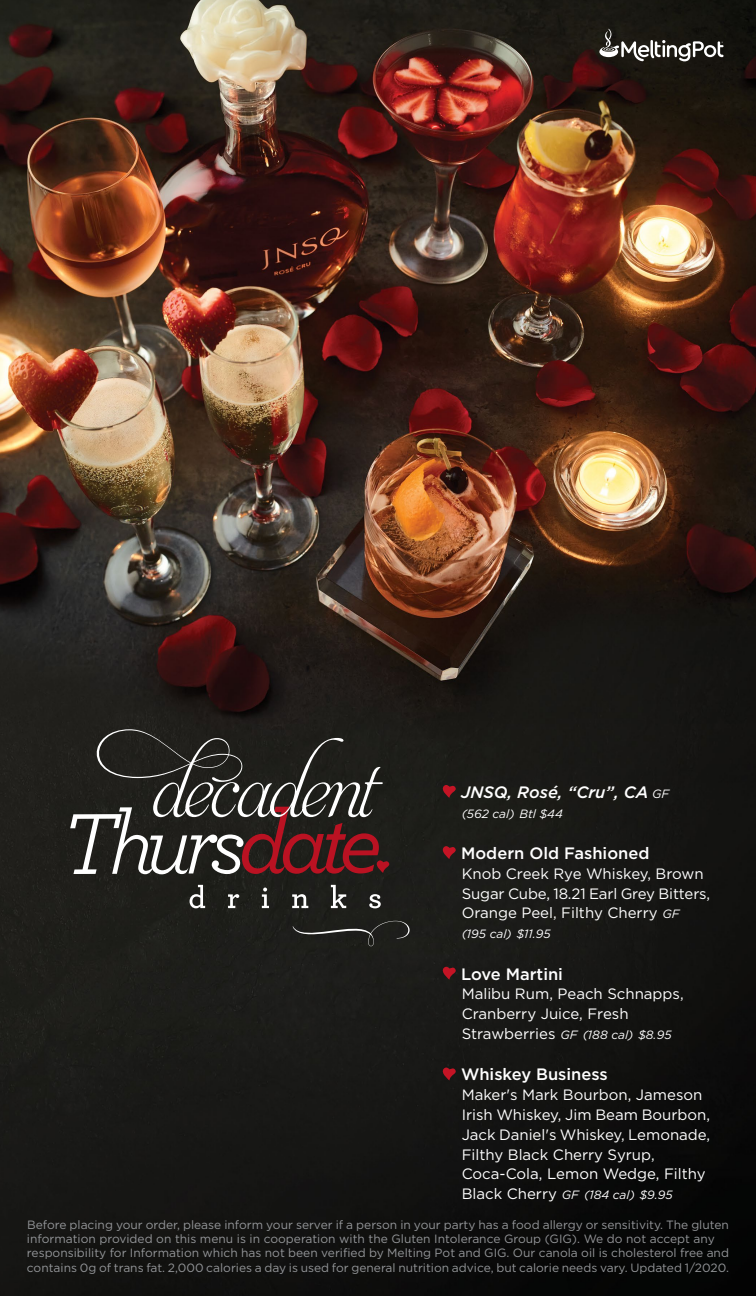
<style>
.page{position:relative;width:756px;height:1296px;background:#fff}
.page>*{position:absolute;margin:0;border:0;box-sizing:border-box;transform-origin:0 0}
.t1{font:500 16.5px "Gotham";color:#fff}
.t2{font:italic 500 16.5px "Gotham";color:#fff}
.t3{font:15px/19.8px "Gotham";color:#fff}
.t4{font:12px/14.4px "Gotham";color:#939598}
.t5{font:italic 12px "Gotham";color:#fff}
.s1{font-weight:400;font-size:12px}
.s2{font-style:italic;font-size:12px}
.s3{font-style:normal;font-size:15px}
</style>
<div class="page">
<img style="left:0;top:0;width:756px;height:1296px">
<svg style="left:443px;top:785px;width:13px;height:13px"></svg>
<svg style="left:443px;top:846px;width:13px;height:13px"></svg>
<svg style="left:443px;top:967px;width:13px;height:13px"></svg>
<svg style="left:443px;top:1068px;width:13px;height:12px"></svg>
<svg style="left:599px;top:29px;width:125px;height:32px;background:#4c4a46"></svg>
<svg style="left:293px;top:919px;width:117px;height:27px;background:#2a2a27"></svg>
<svg style="left:190px;top:885px;width:15px;height:23px"></svg>
<svg style="left:228px;top:894px;width:11px;height:14px"></svg>
<svg style="left:262px;top:888px;width:7px;height:20px"></svg>
<svg style="left:292px;top:894px;width:16px;height:14px"></svg>
<svg style="left:331px;top:885px;width:15px;height:23px"></svg>
<svg style="left:369px;top:894px;width:12px;height:14px"></svg>
<svg style="left:70px;top:729px;width:321px;height:145px;background:#423735"></svg>
<h1 class="t2" style="left:461px;top:781px;width:210px">JNSQ, Rosé, “Cru”, CA <span class="s1">GF</span></h1>
<p class="t5" style="left:462px;top:806px;width:103px">(562 cal) Btl $44</p>
<h1 class="t1" style="left:461px;top:842px;width:190px">Modern Old Fashioned</h1>
<p class="t3" style="left:462px;top:863px;width:250px">Knob Creek Rye Whiskey, Brown<br>Sugar Cube, 18.21 Earl Grey Bitters,<br>Orange Peel, Filthy Cherry <span class="s2">GF</span></p>
<p class="t5" style="left:462px;top:926px;width:91px">(195 cal) $11.95</p>
<h1 class="t1" style="left:461px;top:963px;width:103px">Love Martini</h1>
<p class="t3" style="left:462px;top:984px;width:224px">Malibu Rum, Peach Schnapps,<br>Cranberry Juice, Fresh</p>
<p class="t5" style="left:462px;top:1027px;width:211px"><span class="s3">Strawberries</span> GF (188 cal) $8.95</p>
<h1 class="t1" style="left:461px;top:1064px;width:148px">Whiskey Business</h1>
<p class="t3" style="left:462px;top:1085px;width:250px">Maker's Mark Bourbon, Jameson<br>Irish Whiskey, Jim Beam Bourbon,<br>Jack Daniel's Whiskey, Lemonade,<br>Filthy Black Cherry Syrup,<br>Coca-Cola, Lemon Wedge, Filthy</p>
<p class="t5" style="left:462px;top:1187px;width:213px"><span class="s3">Black Cherry</span> GF (184 cal) $9.95</p>
<p class="t4" style="left:27px;top:1217px;width:704px">Before placing your order, please inform your server if a person in your party has a food allergy or sensitivity. The gluten information provided on this menu is in cooperation with the Gluten Intolerance Group (GIG). We do not accept any responsibility for Information which has not been verified by Melting Pot and GIG. Our canola oil is cholesterol free and contains 0g of trans fat. 2,000 calories a day is used for general nutrition advice, but calorie needs vary. Updated 1/2020.</p>
</div>
